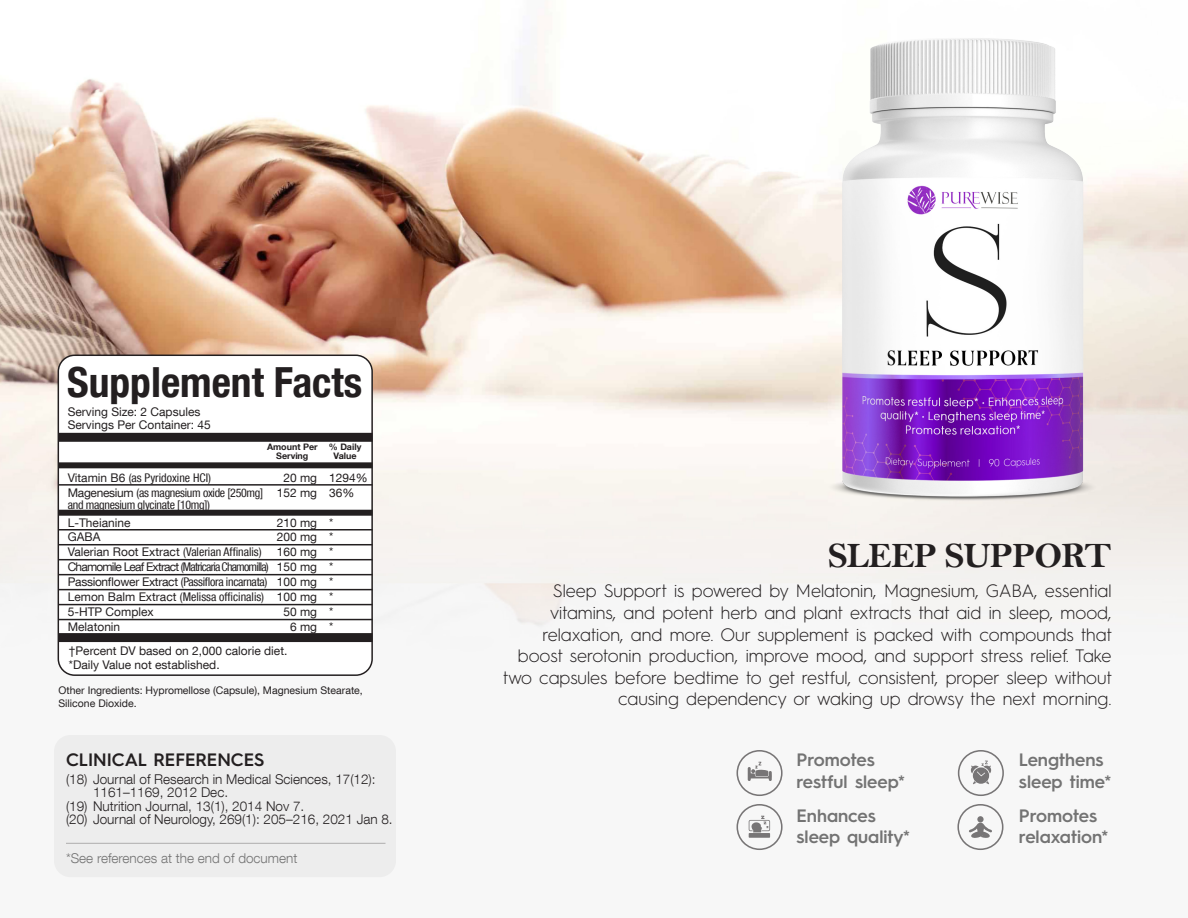
<style>
.page{position:relative;width:1188px;height:918px;background:#fff}
.page>*{position:absolute;margin:0;border:0;box-sizing:border-box;transform-origin:0 0}
.t1{font:700 condensed 41.55px "Helvetica Neue LT Com";color:#231f20}
.t2{font:36px "Bell MT Bold";letter-spacing:-.025em;color:#231f20}
.t3{font:28.5px "Bell MT Bold";letter-spacing:-.025em;color:#231f20}
.t4{font:300 18px/21.6px "Hurme Geometric Sans 3";color:#231f20;text-align:right}
.t5{font:600 18px/21.6px "Hurme Geometric Sans 3";color:#737373}
.t6{font:600 18px "Hurme Geometric Sans 3";color:#231f20}
.t7{font:300 13.5px/13.5px "Helvetica Neue LT Com";color:#231f20}
.t8{font:300 13.5px "Helvetica Neue LT Com";color:#737373}
.t9{font:12px/15px "Helvetica Neue LT Com";color:#231f20}
.t10{font:condensed 12px/15px "Helvetica Neue LT Com";letter-spacing:-.025em;color:#231f20}
.t11{font:10.5px/12.6px "Helvetica Neue LT Com";color:#231f20}
.t12{font:700 9px/9px "Helvetica Neue LT Com";color:#231f20;text-align:center}
.s1{font-stretch:normal}
.s2{font-stretch:condensed}
</style>
<div class="page">
<img style="left:0;top:0;width:1188px;height:877px">
<img style="left:813px;top:16px;width:302px;height:499px">
<svg style="left:736px;top:750px;width:47px;height:46px"></svg>
<svg style="left:958px;top:750px;width:46px;height:46px"></svg>
<svg style="left:736px;top:804px;width:47px;height:46px"></svg>
<svg style="left:957px;top:804px;width:47px;height:46px"></svg>
<svg style="left:977px;top:816px;width:7px;height:7px"></svg>
<div style="left:58px;top:355px;width:314px;height:320px;background:#fff;border-radius:16px"></div>
<div style="left:58px;top:355px;width:315px;height:321px;border:1px solid #231f20;border-radius:16px"></div>
<div style="left:59px;top:433px;width:314px;height:9px;background:#231f20"></div>
<div style="left:59px;top:633px;width:314px;height:9px;background:#231f20"></div>
<div style="left:59px;top:462px;width:314px;height:6px;background:#231f20"></div>
<hr style="left:58px;top:484px;width:314px;height:2px;background:#231f20">
<div style="left:58px;top:510px;width:314px;height:6px;background:#231f20"></div>
<hr style="left:58px;top:544px;width:314px;height:1px;background:#231f20">
<hr style="left:58px;top:529px;width:314px;height:2px;background:#231f20">
<hr style="left:58px;top:559px;width:314px;height:1px;background:#231f20">
<hr style="left:58px;top:574px;width:314px;height:1px;background:#231f20">
<hr style="left:58px;top:604px;width:314px;height:1px;background:#231f20">
<hr style="left:58px;top:589px;width:314px;height:1px;background:#231f20">
<hr style="left:58px;top:619px;width:314px;height:1px;background:#231f20">
<div style="left:54px;top:735px;width:342px;height:142px;background:#ededed;border-radius:16px"></div>
<hr style="left:66px;top:843px;width:320px;height:1px;background:#231f20">
<p class="t1" style="left:67px;top:357px;width:297px">Supplement Facts</p>
<p class="t9" style="left:68px;top:405px;width:145px;line-height:13.5px">Serving Size: 2 Capsules<br>Servings Per Container: 45</p>
<p class="t12" style="left:267px;top:442px;width:52px">Amount Per<br>Serving</p>
<p class="t12" style="left:329px;top:442px;width:34px">% Daily<br>Value</p>
<p class="t10" style="left:68px;top:470px;width:197px"><span class="s1">Vitamin B6</span> (as Pyridoxine HCI)<br><span class="s1">Magenesium</span> (as magnesium oxide [250mg]</p>
<p class="t10" style="left:68px;top:495px;width:144px;line-height:18px">and magnesium glycinate [10mg])<br><span class="s1">L-Theianine</span></p>
<p class="t9" style="left:68px;top:529px;width:202px">GABA<br>Valerian Root Extract <span class="s2">(Valerian Affinalis)<br></span>Chamomile Leaf Extract <span class="s2">(Matricaria Chamomilla)<br></span>Passionflower Extract <span class="s2">(Passiflora incarnata)<br></span>Lemon Balm Extract <span class="s2">(Melissa officinalis)<br></span>5-HTP Complex<br>Melatonin</p>
<p class="t9" style="left:329px;top:470px;width:40px">1294%<br>36%</p>
<p class="t9" style="left:329px;top:514px;width:6px;text-align:justify">* * * * * * * *</p>
<p class="t9" style="left:277px;top:470px;width:42px;text-align:center">20 mg<br>152 mg</p>
<p class="t9" style="left:277px;top:514px;width:42px;text-align:right">210 mg<br>200 mg<br>160 mg<br>150 mg<br>100 mg<br>100 mg<br>50 mg<br>6 mg</p>
<p class="t3" style="left:69px;top:582px;width:286px">SUPPLEMENT FACTS</p>
<p class="t9" style="left:69px;top:643px;width:220px;line-height:14.4px">†Percent DV based on 2,000 calorie diet. *Daily Value not established.</p>
<p class="t11" style="left:58px;top:684px;width:306px">Other Ingredients: Hypromellose (Capsule), Magnesium Stearate,<br>Silicone Dioxide.</p>
<p class="t6" style="left:66px;top:748px;width:200px">CLINICAL REFERENCES</p>
<p class="t7" style="left:93px;top:772px;width:284px;text-indent:-27px">(18) Journal of Research in Medical Sciences, 17(12):<br>1161–1169, 2012 Dec.</p>
<p class="t7" style="left:66px;top:799px;width:240px">(19) Nutrition Journal, 13(1), 2014 Nov 7.</p>
<p class="t7" style="left:66px;top:812px;width:328px">(20) Journal of Neurology, 269(1): 205–216, 2021 Jan 8.</p>
<p class="t8" style="left:66px;top:850px;width:233px">*See references at the end of document</p>
<p class="t2" style="left:828px;top:534px;width:285px">SLEEP SUPPORT</p>
<p class="t4" style="left:503px;top:579px;width:610px">Sleep Support is powered by Melatonin, Magnesium, GABA, essential vitamins, and potent herb and plant extracts that aid in sleep, mood, relaxation, and more. Our supplement is packed with compounds that boost serotonin production, improve mood, and support stress relief. Take two capsules before bedtime to get restful, consistent, proper sleep without causing dependency or waking up drowsy the next morning.</p>
<p class="t5" style="left:796px;top:748px;width:110px">Promotes restful sleep*</p>
<p class="t5" style="left:796px;top:803px;width:115px">Enhances sleep quality*</p>
<p class="t5" style="left:1019px;top:748px;width:94px">Lengthens sleep time*</p>
<p class="t5" style="left:1019px;top:803px;width:91px">Promotes relaxation*</p>
</div>
